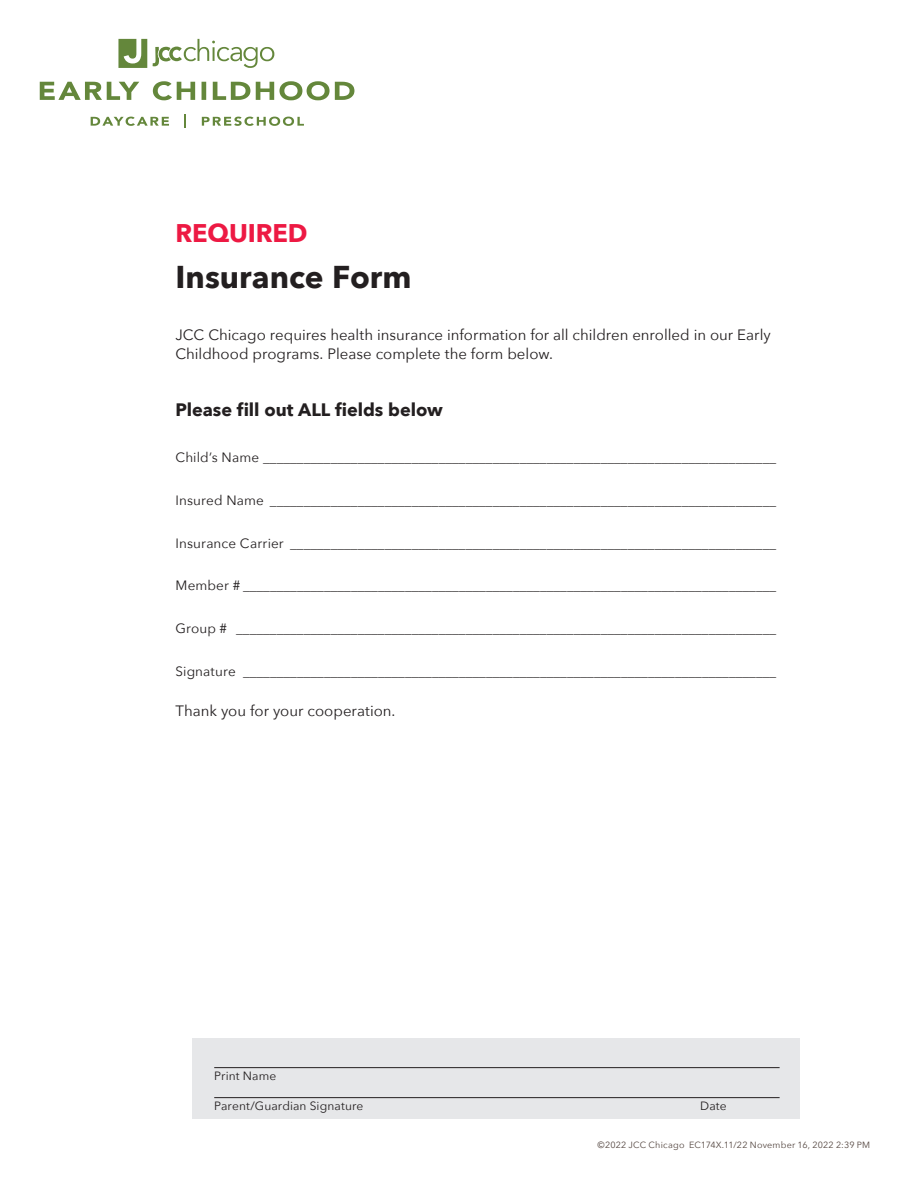
<style>
.page{position:relative;width:918px;height:1188px;background:#fff}
.page>*{position:absolute;margin:0;border:0;box-sizing:border-box;transform-origin:0 0}
.t1{font:700 31.5px "Avenir Next";color:#231f20}
.required{font:700 25.5px "Avenir Next";letter-spacing:-.01em;color:#ed1943}
.body{font:700 18px "Avenir Next";letter-spacing:-.005em;color:#231f20}
.body-2{font:15px/19.5px "Avenir Next";color:#231f20}
.form_fill-in{font:13.5px "Avenir Next";letter-spacing:.01em;color:#231f20}
.t2{font:12px "Avenir Next";letter-spacing:.005em;color:#231f20}
.t3{font:9px "Avenir Next";letter-spacing:.02em;color:#544640}
</style>
<div class="page">
<div style="left:193px;top:1038px;width:607px;height:81px;background:#e6e7e9"></div>
<hr style="left:214px;top:1067px;width:566px;height:1px;background:#231f20">
<hr style="left:214px;top:1097px;width:566px;height:1px;background:#231f20">
<svg style="left:91px;top:114px;width:213px;height:14px"></svg>
<svg style="left:40px;top:81px;width:314px;height:19px"></svg>
<svg style="left:118px;top:39px;width:29px;height:29px"></svg>
<svg style="left:153px;top:39px;width:121px;height:29px"></svg>
<p class="required" style="left:176px;top:210px;width:134px">REQUIRED</p>
<p class="t1" style="left:176px;top:250px;width:238px">Insurance Form</p>
<p class="body-2" style="left:176px;top:324px;width:597px">JCC Chicago requires health insurance information for all children enrolled in our Early<br>Childhood programs. Please complete the form below.</p>
<p class="body" style="left:176px;top:394px;width:269px">Please fill out ALL fields below</p>
<p class="form_fill-in" style="left:176px;top:446px;width:602px">Child’s Name ____________________________________________________________________________</p>
<p class="form_fill-in" style="left:176px;top:489px;width:602px">Insured Name ___________________________________________________________________________</p>
<p class="form_fill-in" style="left:176px;top:532px;width:602px">Insurance Carrier ________________________________________________________________________</p>
<p class="form_fill-in" style="left:176px;top:574px;width:602px">Member # _______________________________________________________________________________</p>
<p class="form_fill-in" style="left:176px;top:617px;width:602px">Group # ________________________________________________________________________________</p>
<p class="form_fill-in" style="left:176px;top:660px;width:602px">Signature _______________________________________________________________________________</p>
<p class="body-2" style="left:176px;top:700px;width:221px">Thank you for your cooperation.</p>
<p class="t2" style="left:214px;top:1066px;width:64px">Print Name</p>
<p class="t2" style="left:214px;top:1096px;width:151px">Parent/Guardian Signature</p>
<p class="t2" style="left:700px;top:1096px;width:28px">Date</p>
<p class="t3" style="left:598px;top:1137px;width:274px">©2022 JCC Chicago EC174X.11/22 November 16, 2022 2:39 PM</p>
</div>
